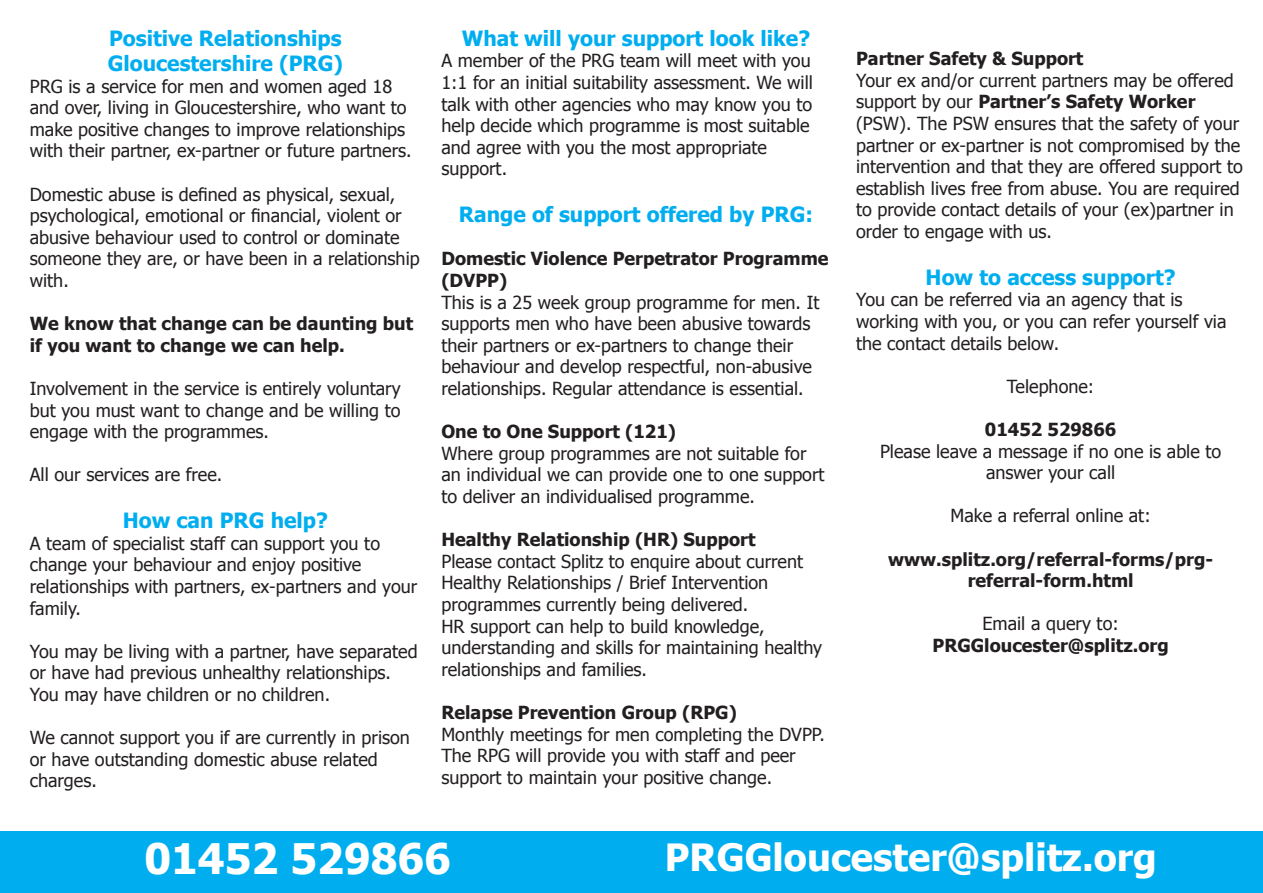
<style>
.page{position:relative;width:1263px;height:893px;background:#fff}
.page>*{position:absolute;margin:0;border:0;box-sizing:border-box;transform-origin:0 0}
.t1{font:700 42px "Tahoma";color:#fff}
.t2{font:700 37.5px "Tahoma";color:#fff}
.t3{font:700 21px/25.2px "Tahoma";color:#00aeef}
.t4{font:18px/21.6px "Tahoma";color:#231f20}
.t5{font:700 18px/21.6px "Tahoma";color:#231f20}
.s1{font-weight:700}
</style>
<div class="page">
<div style="left:0;top:831px;width:1263px;height:62px;background:#00aeef"></div>
<p class="t3" style="left:108px;top:25px;width:237px">Positive Relationships<br>Gloucestershire (PRG)</p>
<p class="t4" style="left:30px;top:75px;width:383px">PRG is a service for men and women aged 18 and over, living in Gloucestershire, who want to make positive changes to improve relationships with their partner, ex-partner or future partners.</p>
<p class="t4" style="left:30px;top:183px;width:391px">Domestic abuse is defined as physical, sexual, psychological, emotional or financial, violent or abusive behaviour used to control or dominate someone they are, or have been in a relationship with.</p>
<p class="t5" style="left:30px;top:312px;width:385px">We know that change can be daunting but if you want to change we can help.</p>
<p class="t4" style="left:30px;top:377px;width:372px;text-align:justify">Involvement in the service is entirely voluntary but you must want to change and be willing to engage with the programmes.</p>
<p class="t4" style="left:30px;top:463px;width:194px">All our services are free.</p>
<p class="t3" style="left:123px;top:507px;width:207px">How can PRG help?</p>
<p class="t4" style="left:30px;top:532px;width:389px">A team of specialist staff can support you to change your behaviour and enjoy positive relationships with partners, ex-partners and your family.</p>
<p class="t4" style="left:30px;top:640px;width:389px">You may be living with a partner, have separated or have had previous unhealthy relationships.<br>You may have children or no children.</p>
<p class="t4" style="left:30px;top:726px;width:382px">We cannot support you if are currently in prison or have outstanding domestic abuse related charges.</p>
<p class="t3" style="left:462px;top:25px;width:350px">What will your support look like?</p>
<p class="t4" style="left:441px;top:49px;width:373px">A member of the PRG team will meet with you 1:1 for an initial suitability assessment. We will talk with other agencies who may know you to help decide which programme is most suitable and agree with you the most appropriate support.</p>
<p class="t3" style="left:459px;top:201px;width:356px">Range of support offered by PRG:</p>
<p class="t5" style="left:441px;top:247px;width:389px">Domestic Violence Perpetrator Programme (DVPP)</p>
<p class="t4" style="left:441px;top:291px;width:379px">This is a 25 week group programme for men. It supports men who have been abusive towards their partners or ex-partners to change their behaviour and develop respectful, non-abusive relationships. Regular attendance is essential.</p>
<p class="t5" style="left:441px;top:420px;width:236px">One to One Support (121)</p>
<p class="t4" style="left:441px;top:442px;width:385px">Where group programmes are not suitable for an individual we can provide one to one support to deliver an individualised programme.</p>
<p class="t5" style="left:441px;top:528px;width:316px">Healthy Relationship (HR) Support</p>
<p class="t4" style="left:441px;top:550px;width:382px">Please contact Splitz to enquire about current Healthy Relationships / Brief Intervention programmes currently being delivered.<br>HR support can help to build knowledge, understanding and skills for maintaining healthy relationships and families.</p>
<p class="t5" style="left:441px;top:701px;width:297px">Relapse Prevention Group (RPG)</p>
<p class="t4" style="left:441px;top:723px;width:385px">Monthly meetings for men completing the DVPP.<br>The RPG will provide you with staff and peer support to maintain your positive change.</p>
<p class="t5" style="left:856px;top:47px;width:229px">Partner Safety &amp; Support</p>
<p class="t4" style="left:856px;top:69px;width:388px">Your ex and/or current partners may be offered support by our <span class="s1">Partner’s Safety Worker </span>(PSW). The PSW ensures that the safety of your partner or ex-partner is not compromised by the intervention and that they are offered support to establish lives free from abuse. You are required to provide contact details of your (ex)partner in order to engage with us.</p>
<p class="t3" style="left:926px;top:264px;width:252px">How to access support?</p>
<p class="t4" style="left:856px;top:288px;width:372px">You can be referred via an agency that is working with you, or you can refer yourself via the contact details below.</p>
<p class="t4" style="left:1007px;top:375px;width:89px">Telephone:</p>
<p class="t5" style="left:985px;top:418px;width:133px">01452 529866</p>
<p class="t4" style="left:880px;top:440px;width:343px;text-align:center">Please leave a message if no one is able to answer your call</p>
<p class="t4" style="left:950px;top:504px;width:202px">Make a referral online at:</p>
<p class="t5" style="left:888px;top:548px;width:326px;text-align:center">www.splitz.org/referral-forms/prg&shy;referral-form.html</p>
<p class="t4" style="left:982px;top:612px;width:138px">Email a query to:</p>
<p class="t5" style="left:932px;top:634px;width:238px">PRGGloucester@splitz.org</p>
<h1 class="t1" style="left:144px;top:832px;width:308px">01452 529866</h1>
<h2 class="t2" style="left:665px;top:834px;width:493px">PRGGloucester@splitz.org</h2>
</div>
